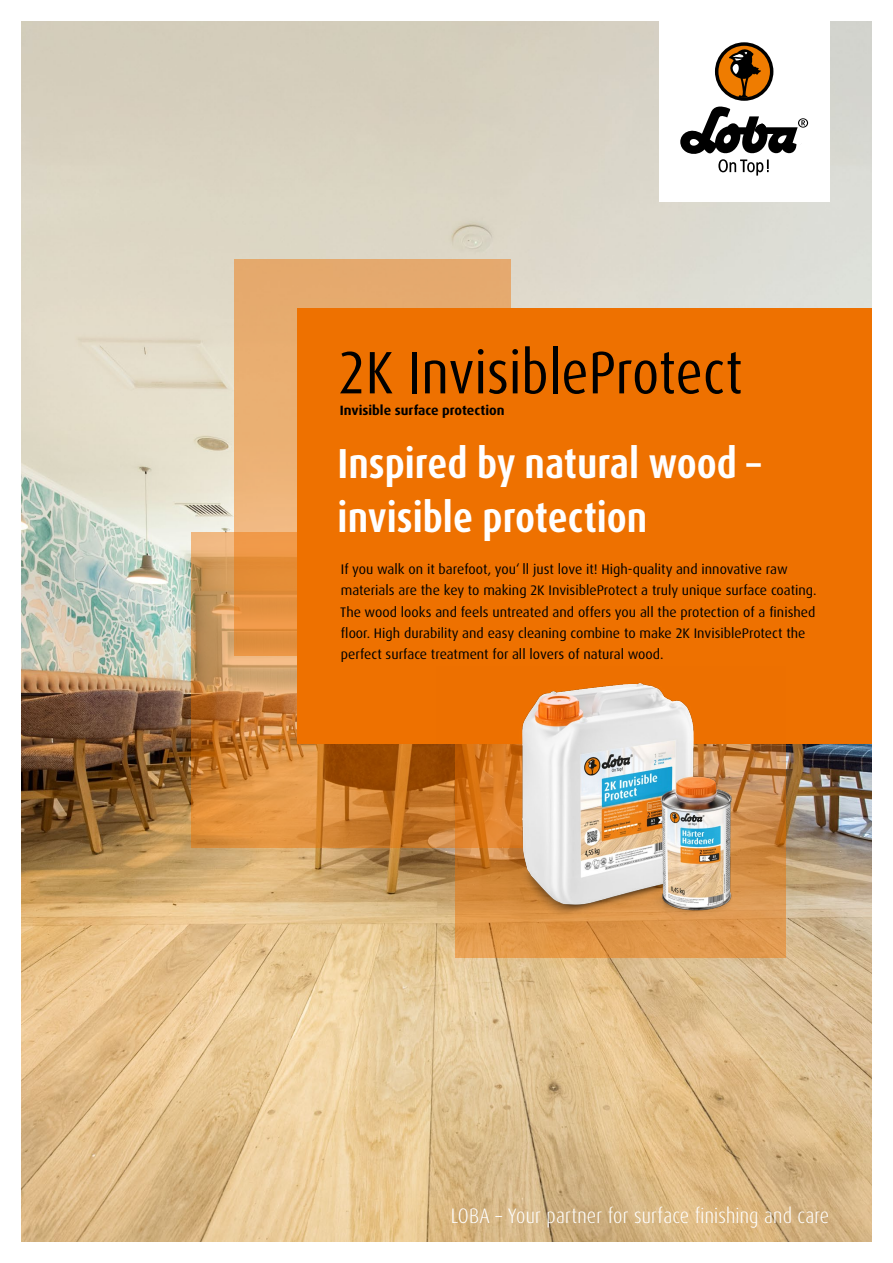
<style>
.page{position:relative;width:893px;height:1263px;background:#fff}
.page>*{position:absolute;margin:0;border:0;box-sizing:border-box;transform-origin:0 0}
.t1{font:condensed 60px "Dax Pro";color:#000}
.t2{font:700 condensed 42px/53.1px "Dax Pro";color:#fff}
.t3{font:300 condensed 21px "Dax Pro";letter-spacing:.01em;color:#fff}
.t4{font:13.8px/21.3px "Dax Pro";color:#000}
.t5{font:700 13.5px "Dax Pro";color:#000}
</style>
<div class="page">
<img style="left:21px;top:21px;width:851px;height:1221px">
<div style="left:298px;top:308px;width:574px;height:436px;background:#ee7100"></div>
<svg style="left:455px;top:932px;width:331px;height:25px;background:#e1984a"></svg>
<svg style="left:191px;top:532px;width:246px;height:315px"></svg>
<svg style="left:234px;top:259px;width:276px;height:397px"></svg>
<img style="left:437px;top:683px;width:349px;height:249px">
<div style="left:659px;top:0;width:170px;height:202px;background:#fff"></div>
<svg style="left:715px;top:42px;width:58px;height:59px"></svg>
<div style="left:718px;top:46px;width:52px;height:51px;background:#ef7c00;border-radius:50%"></div>
<svg style="left:726px;top:45px;width:35px;height:54px"></svg>
<svg style="left:680px;top:106px;width:128px;height:70px"></svg>
<div style="left:797px;top:142px;width:20px;height:15px;background:#fff;border-radius:50%"></div>
<h1 class="t1" style="left:338px;top:334px;width:406px">2K InvisibleProtect</h1>
<p class="t5" style="left:340px;top:401px;width:166px">Invisible surface protection</p>
<h2 class="t2" style="left:338px;top:438px;width:425px">Inspired by natural wood – invisible protection</h2>
<p class="t4" style="left:340px;top:559px;width:478px">If you walk on it barefoot, you‘ ll just love it! High-quality and innovative raw materials are the key to making 2K InvisibleProtect a truly unique surface coating.<br>The wood looks and feels untreated and offers you all the protection of a finished floor. High durability and easy cleaning combine to make 2K InvisibleProtect the perfect surface treatment for all lovers of natural wood.</p>
<h3 class="t3" style="left:451px;top:1202px;width:380px">LOBA – Your partner for surface finishing and care</h3>
</div>
